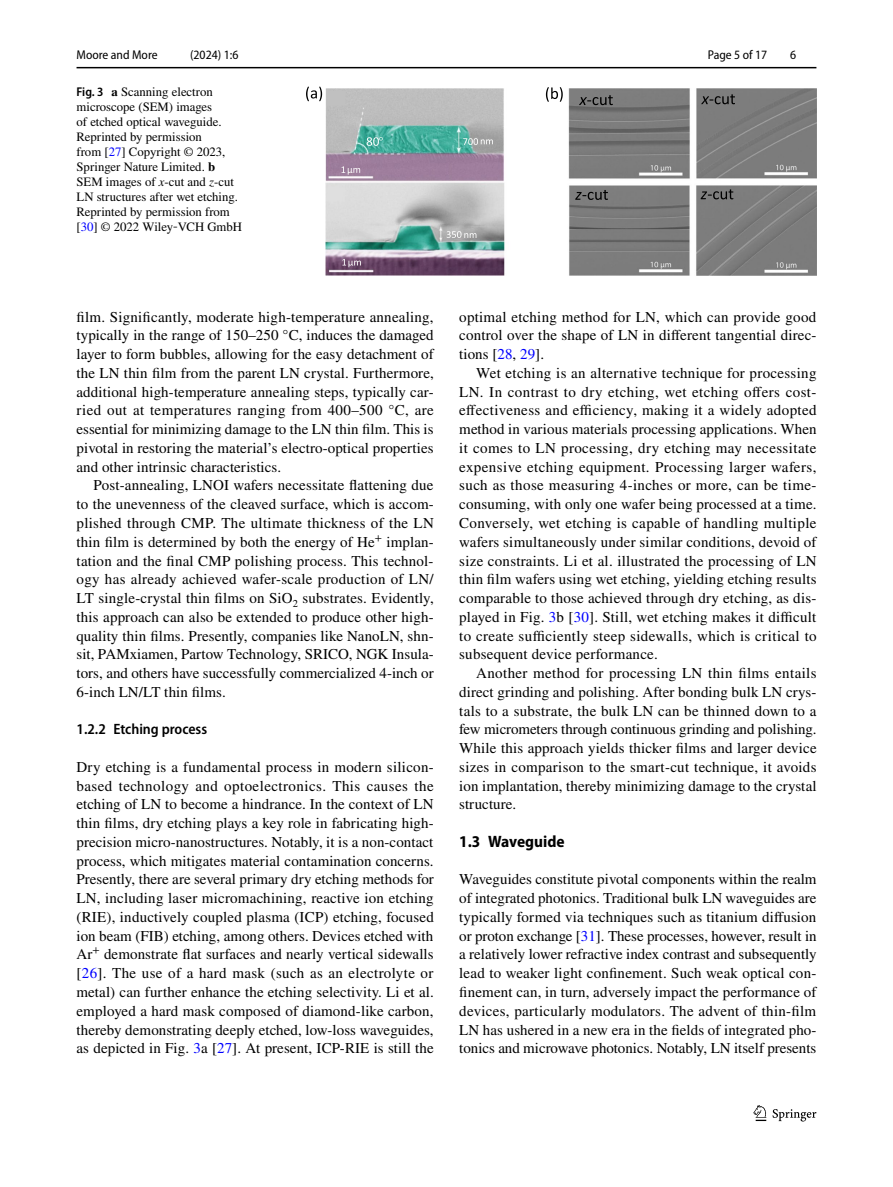
<style>
.page{position:relative;width:893px;height:1187px;background:#fff}
.page>*{position:absolute;margin:0;border:0;box-sizing:border-box;transform-origin:0 0}
.t1{font:700 semi-condensed 16.5px "Myriad Pro";color:#000}
.t2{font:15px/18.8px "STIX";letter-spacing:.005em;color:#000;text-align:justify}
.t3{font:600 semi-condensed 15px "Myriad Pro";color:#000}
.t4{font:12.75px/15px "STIX";color:#000}
.t5{font:semi-condensed 12.75px "Myriad Pro";color:#000}
.s1{font-family:"Myriad Pro";font-weight:600;font-stretch:semi-condensed}
.s2{font-weight:700}
.s3{color:#00f}
.s4{font-style:italic}
.s5{font-family:"Code 2000"}
</style>
<div class="page">
<hr style="left:77px;top:67px;width:739px;height:1px;background:#000">
<svg style="left:753px;top:1105px;width:13px;height:15px"></svg>
<svg style="left:773px;top:1109px;width:43px;height:12px"></svg>
<img style="left:326px;top:88px;width:490px;height:187px">
<svg style="left:306px;top:87px;width:16px;height:14px"></svg>
<svg style="left:546px;top:87px;width:17px;height:15px"></svg>
<svg style="left:579px;top:95px;width:34px;height:10px"></svg>
<svg style="left:701px;top:94px;width:34px;height:10px"></svg>
<svg style="left:575px;top:190px;width:33px;height:10px"></svg>
<svg style="left:701px;top:189px;width:32px;height:10px"></svg>
<svg style="left:367px;top:137px;width:16px;height:9px"></svg>
<svg style="left:463px;top:138px;width:30px;height:7px"></svg>
<svg style="left:447px;top:231px;width:29px;height:7px"></svg>
<svg style="left:342px;top:166px;width:18px;height:9px"></svg>
<svg style="left:342px;top:259px;width:19px;height:8px"></svg>
<p class="t5" style="left:77px;top:48px;width:83px">Moore and More</p>
<p class="t5" style="left:190px;top:48px;width:50px">(2024) 1:6</p>
<p class="t5" style="left:708px;top:48px;width:61px">Page 5 of 17</p>
<p class="t5" style="left:790px;top:48px;width:8px">6</p>
<p class="t4" style="left:77px;top:85px;width:167px"><span class="s1">Fig. 3</span> <span class="s2">a</span> Scanning electron microscope (SEM) images<br>of etched optical waveguide.<br>Reprinted by permission<br>from [<span class="s3">27</span>] Copyright © 2023,<br>Springer Nature Limited. <span class="s2">b<br></span>SEM images of <span class="s4">x</span>-cut and <span class="s4">z</span>-cut<br>LN structures after wet etching.<br>Reprinted by permission from [<span class="s3">30</span>] © 2022 Wiley<span class="s5">‐</span>VCH GmbH</p>
<p class="t2" style="left:77px;top:308px;width:359px">film. Significantly, moderate high-temperature annealing, typically in the range of 150–250 °C, induces the damaged layer to form bubbles, allowing for the easy detachment of the LN thin film from the parent LN crystal. Furthermore, additional high-temperature annealing steps, typically car&shy;ried out at temperatures ranging from 400–500 °C, are essential for minimizing damage to the LN thin film. This is pivotal in restoring the material’s electro-optical properties and other intrinsic characteristics.</p>
<p class="t2" style="left:77px;top:477px;width:359px;text-indent:17px">Post-annealing, LNOI wafers necessitate flattening due to the unevenness of the cleaved surface, which is accom&shy;plished through CMP. The ultimate thickness of the LN thin film is determined by both the energy of He<sup>+</sup> implan&shy;tation and the final CMP polishing process. This technol&shy;ogy has already achieved wafer-scale production of LN/ LT single-crystal thin films on SiO<sub>2</sub> substrates. Evidently, this approach can also be extended to produce other high&shy;quality thin films. Presently, companies like NanoLN, shn&shy;sit, PAMxiamen, Partow Technology, SRICO, NGK Insula&shy;tors, and others have successfully commercialized 4-inch or 6-inch LN/LT thin films.</p>
<p class="t3" style="left:77px;top:721px;width:132px">1.2.2 Etching process</p>
<p class="t2" style="left:77px;top:758px;width:359px">Dry etching is a fundamental process in modern silicon&shy;based technology and optoelectronics. This causes the etching of LN to become a hindrance. In the context of LN thin films, dry etching plays a key role in fabricating high&shy;precision micro-nanostructures. Notably, it is a non-contact process, which mitigates material contamination concerns.<br>Presently, there are several primary dry etching methods for LN, including laser micromachining, reactive ion etching (RIE), inductively coupled plasma (ICP) etching, focused ion beam (FIB) etching, among others. Devices etched with Ar<sup>+</sup> demonstrate flat surfaces and nearly vertical sidewalls [<span class="s3">26</span>]. The use of a hard mask (such as an electrolyte or metal) can further enhance the etching selectivity. Li et al. employed a hard mask composed of diamond-like carbon, thereby demonstrating deeply etched, low-loss waveguides, as depicted in Fig. <span class="s3">3</span>a [<span class="s3">27</span>]. At present, ICP-RIE is still the</p>
<p class="t2" style="left:459px;top:308px;width:359px">optimal etching method for LN, which can provide good control over the shape of LN in different tangential direc&shy;tions [<span class="s3">28</span>, <span class="s3">29</span>].</p>
<p class="t2" style="left:459px;top:364px;width:359px;text-indent:17px">Wet etching is an alternative technique for processing LN. In contrast to dry etching, wet etching offers cost&shy;effectiveness and efficiency, making it a widely adopted method in various materials processing applications. When it comes to LN processing, dry etching may necessitate expensive etching equipment. Processing larger wafers, such as those measuring 4-inches or more, can be time&shy;consuming, with only one wafer being processed at a time.<br>Conversely, wet etching is capable of handling multiple wafers simultaneously under similar conditions, devoid of size constraints. Li et al. illustrated the processing of LN thin film wafers using wet etching, yielding etching results comparable to those achieved through dry etching, as dis&shy;played in Fig. <span class="s3">3</span>b [<span class="s3">30</span>]. Still, wet etching makes it difficult to create sufficiently steep sidewalls, which is critical to subsequent device performance.</p>
<p class="t2" style="left:459px;top:664px;width:359px;text-indent:17px">Another method for processing LN thin films entails direct grinding and polishing. After bonding bulk LN crys&shy;tals to a substrate, the bulk LN can be thinned down to a few micrometers through continuous grinding and polishing.<br>While this approach yields thicker films and larger device sizes in comparison to the smart-cut technique, it avoids ion implantation, thereby minimizing damage to the crystal structure.</p>
<p class="t1" style="left:459px;top:832px;width:107px">1.3 Waveguide</p>
<p class="t2" style="left:459px;top:871px;width:359px">Waveguides constitute pivotal components within the realm of integrated photonics. Traditional bulk LN waveguides are typically formed via techniques such as titanium diffusion or proton exchange [<span class="s3">31</span>]. These processes, however, result in a relatively lower refractive index contrast and subsequently lead to weaker light confinement. Such weak optical con&shy;finement can, in turn, adversely impact the performance of devices, particularly modulators. The advent of thin-film LN has ushered in a new era in the fields of integrated pho&shy;tonics and microwave photonics. Notably, LN itself presents</p>
</div>
